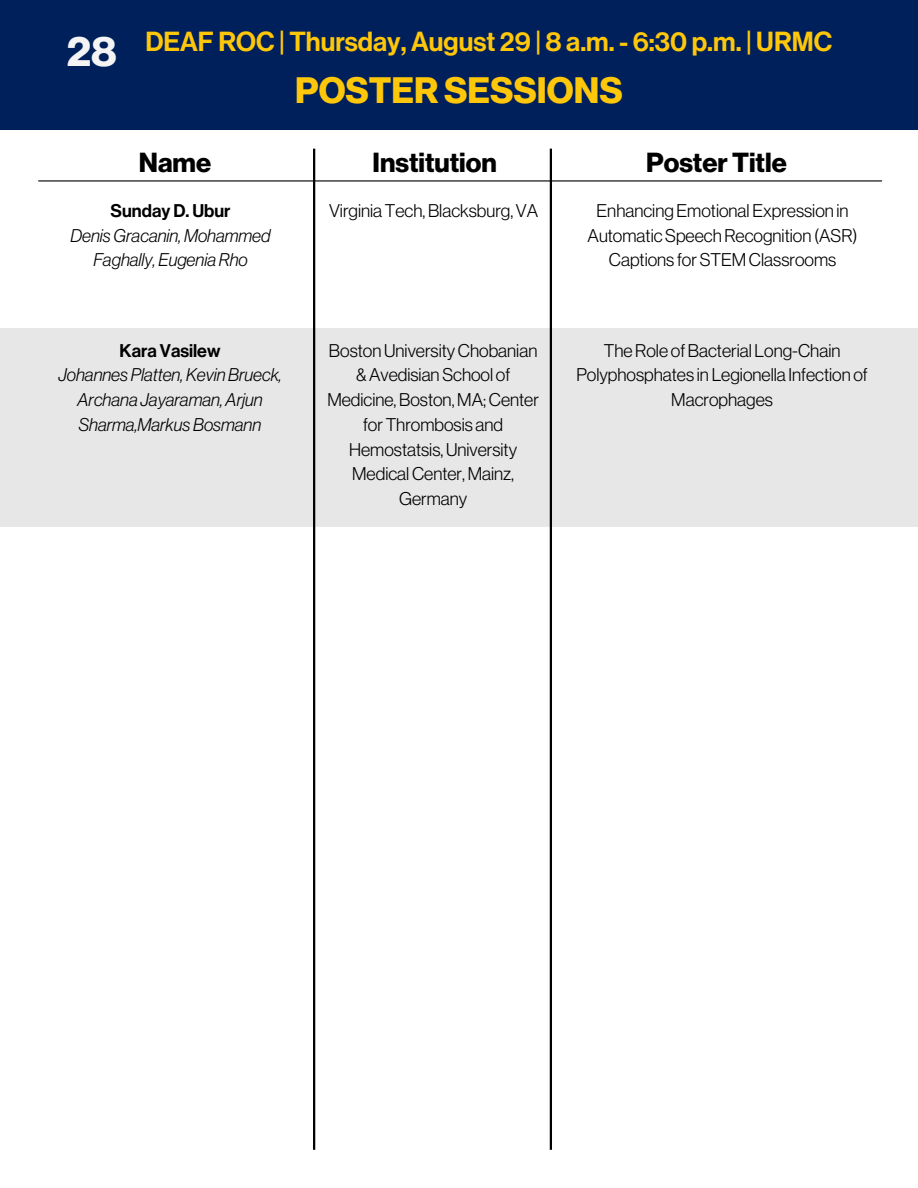
<style>
.page{position:relative;width:918px;height:1188px;background:#fff}
.page>*{position:absolute;margin:0;border:0;box-sizing:border-box;transform-origin:0 0}
.t1{font:700 42px "Neue Haas Display";color:#f4f4f4}
.t2{font:700 36px "Neue Haas Display";color:#ffc70a}
.t3{font:27px "Neue Haas Display Mediu";color:#ffc70a}
.t4{font:700 27px "Neue Haas Display";color:#000}
.t5{font:300 18px/24.8px "Neue Haas Display";color:#000;text-align:center}
.t6{font:italic 300 18px/24.8px "Neue Haas Display";color:#000;text-align:center}
.t7{font:18px "Neue Haas Display Mediu";color:#000}
</style>
<div class="page">
<div style="left:0;top:0;width:918px;height:130px;background:#00205b"></div>
<div style="left:0;top:328px;width:918px;height:198px;background:#e7e7e7"></div>
<hr style="left:313px;top:149px;width:2px;height:1001px;background:#000">
<hr style="left:550px;top:149px;width:2px;height:1001px;background:#000">
<hr style="left:38px;top:180px;width:844px;height:2px;background:#000">
<h2 class="t1" style="left:67px;top:32px;width:51px">28</h2>
<h2 class="t3" style="left:145px;top:28px;width:688px">DEAF ROC | Thursday, August 29 | 8 a.m. - 6:30 p.m. | URMC</h2>
<h2 class="t4" style="left:139px;top:150px;width:74px">Name</h2>
<p class="t7" style="left:111px;top:202px;width:121px">Sunday D. Ubur</p>
<p class="t6" style="left:71px;top:223px;width:202px">Denis Gracanin,Mohammed<br>Faghally, Eugenia Rho</p>
<h1 class="t2" style="left:295px;top:74px;width:329px">POSTER SESSIONS</h1>
<p class="t4" style="left:373px;top:150px;width:126px">Institution</p>
<h2 class="t4" style="left:646px;top:150px;width:142px">PosterTitle</h2>
<p class="t5" style="left:329px;top:199px;width:211px">Virginia Tech,Blacksburg,VA</p>
<p class="t5" style="left:588px;top:199px;width:272px">Enhancing Emotional Expression in<br>Automatic SpeechRecognition (ASR)<br>Captions for STEM Classrooms</p>
<p class="t7" style="left:120px;top:342px;width:102px">Kara Vasilew</p>
<p class="t6" style="left:59px;top:363px;width:225px">Johannes Platten, Kevin Brueck,<br>Archana Jayaraman, Arjun<br>Sharma,Markus Bosmann</p>
<p class="t5" style="left:327px;top:339px;width:213px">BostonUniversityChobanian &amp;Avedisian School of<br>Medicine,Boston, MA;Center for Thrombosis and<br>Hemostatsis,University<br>MedicalCenter, Mainz,<br>Germany</p>
<p class="t5" style="left:576px;top:339px;width:293px">TheRole ofBacterial Long-Chain<br>Polyphosphates in Legionella Infection of<br>Macrophages</p>
</div>
